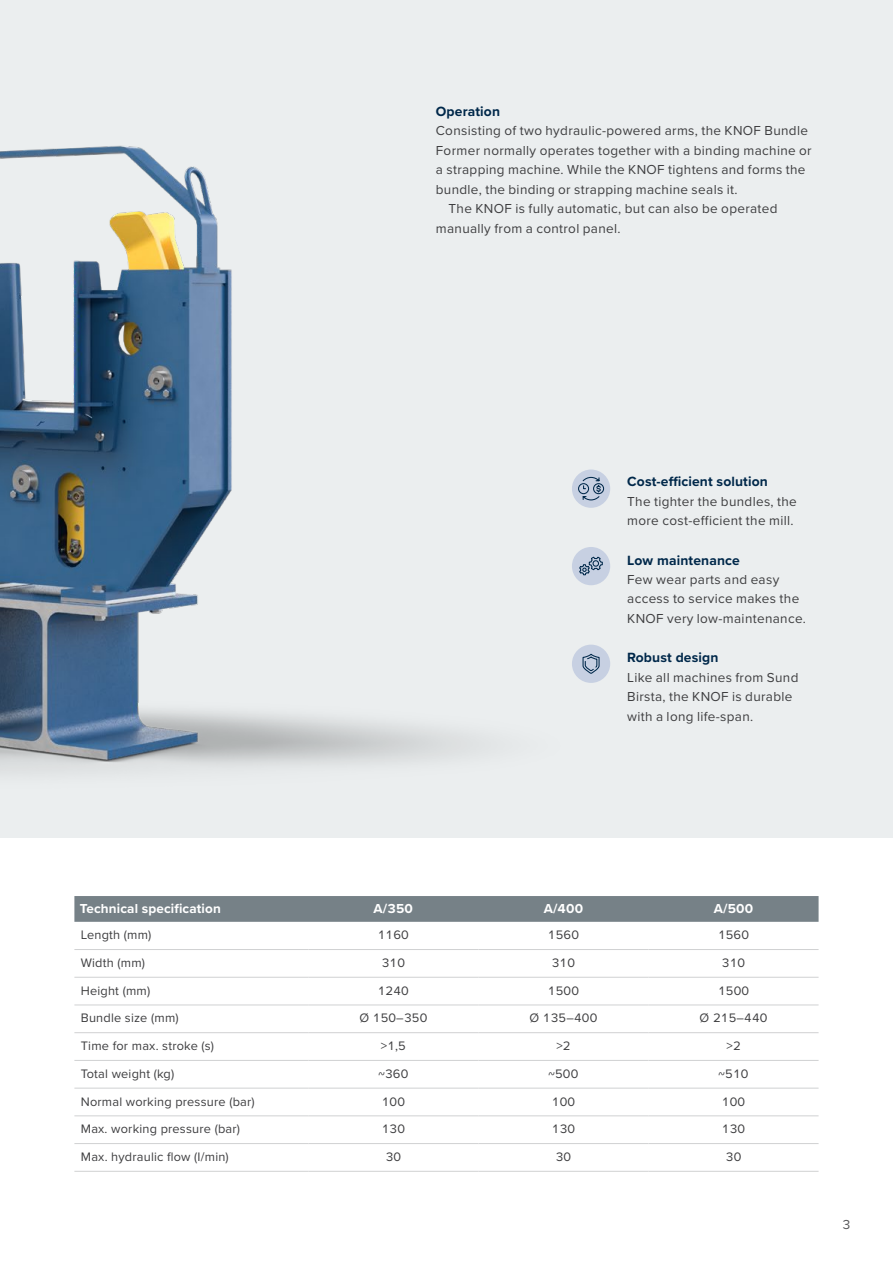
<style>
.page{position:relative;width:893px;height:1263px;background:#fff}
.page>*{position:absolute;margin:0;border:0;box-sizing:border-box;transform-origin:0 0}
.t1{font:700 13.8px "Proxima Nova";letter-spacing:.01em;color:#00284a}
.t2{font:13.5px/19.5px "Proxima Nova";letter-spacing:.025em;color:#3e3e40}
.t3{font:700 13.5px "Proxima Nova";letter-spacing:.01em;color:#fff}
.t4{font:13.5px "Proxima Nova";color:#58585a}
.t5{font:12.75px "Proxima Nova";letter-spacing:.015em;color:#3e3e40}
</style>
<div class="page">
<img style="left:0;top:0;width:893px;height:838px">
<div style="left:572px;top:469px;width:38px;height:39px;background:#c7d0e2;border-radius:50%"></div>
<svg style="left:578px;top:476px;width:27px;height:25px"></svg>
<div style="left:572px;top:547px;width:38px;height:38px;background:#c7d0e2;border-radius:50%"></div>
<svg style="left:579px;top:556px;width:24px;height:20px"></svg>
<div style="left:572px;top:645px;width:38px;height:38px;background:#c7d0e2;border-radius:50%"></div>
<svg style="left:582px;top:653px;width:18px;height:21px"></svg>
<div style="left:74px;top:896px;width:745px;height:26px;background:#768187"></div>
<hr style="left:74px;top:949px;width:234px;height:1px;background:#d0d1d2">
<hr style="left:308px;top:949px;width:170px;height:1px;background:#d0d1d2">
<hr style="left:478px;top:949px;width:170px;height:1px;background:#d0d1d2">
<hr style="left:648px;top:949px;width:171px;height:1px;background:#d0d1d2">
<hr style="left:74px;top:977px;width:234px;height:1px;background:#d0d1d2">
<hr style="left:308px;top:977px;width:170px;height:1px;background:#d0d1d2">
<hr style="left:478px;top:977px;width:170px;height:1px;background:#d0d1d2">
<hr style="left:648px;top:977px;width:171px;height:1px;background:#d0d1d2">
<hr style="left:74px;top:1004px;width:234px;height:1px;background:#d0d1d2">
<hr style="left:308px;top:1004px;width:170px;height:1px;background:#d0d1d2">
<hr style="left:478px;top:1004px;width:170px;height:1px;background:#d0d1d2">
<hr style="left:648px;top:1004px;width:171px;height:1px;background:#d0d1d2">
<hr style="left:74px;top:1032px;width:234px;height:1px;background:#d0d1d2">
<hr style="left:308px;top:1032px;width:170px;height:1px;background:#d0d1d2">
<hr style="left:478px;top:1032px;width:170px;height:1px;background:#d0d1d2">
<hr style="left:648px;top:1032px;width:171px;height:1px;background:#d0d1d2">
<hr style="left:74px;top:1060px;width:234px;height:1px;background:#d0d1d2">
<hr style="left:308px;top:1060px;width:170px;height:1px;background:#d0d1d2">
<hr style="left:478px;top:1060px;width:170px;height:1px;background:#d0d1d2">
<hr style="left:648px;top:1060px;width:171px;height:1px;background:#d0d1d2">
<hr style="left:74px;top:1088px;width:234px;height:1px;background:#d0d1d2">
<hr style="left:308px;top:1088px;width:170px;height:1px;background:#d0d1d2">
<hr style="left:478px;top:1088px;width:170px;height:1px;background:#d0d1d2">
<hr style="left:648px;top:1088px;width:171px;height:1px;background:#d0d1d2">
<hr style="left:74px;top:1115px;width:234px;height:1px;background:#d0d1d2">
<hr style="left:74px;top:1143px;width:234px;height:1px;background:#d0d1d2">
<hr style="left:74px;top:1171px;width:234px;height:1px;background:#d0d1d2">
<hr style="left:308px;top:1115px;width:170px;height:1px;background:#d0d1d2">
<hr style="left:478px;top:1115px;width:170px;height:1px;background:#d0d1d2">
<hr style="left:648px;top:1115px;width:171px;height:1px;background:#d0d1d2">
<hr style="left:308px;top:1143px;width:170px;height:1px;background:#d0d1d2">
<hr style="left:478px;top:1143px;width:170px;height:1px;background:#d0d1d2">
<hr style="left:648px;top:1143px;width:171px;height:1px;background:#d0d1d2">
<hr style="left:308px;top:1171px;width:170px;height:1px;background:#d0d1d2">
<hr style="left:478px;top:1171px;width:170px;height:1px;background:#d0d1d2">
<hr style="left:648px;top:1171px;width:171px;height:1px;background:#d0d1d2">
<p class="t1" style="left:436px;top:101px;width:66px">Operation</p>
<p class="t2" style="left:436px;top:121px;width:374px">Consisting of two hydraulic-powered arms, the KNOF Bundle</p>
<p class="t2" style="left:436px;top:140px;width:377px">Former normally operates together with a binding machine or</p>
<p class="t2" style="left:436px;top:160px;width:371px">a strapping machine. While the KNOF tightens and forms the</p>
<p class="t2" style="left:436px;top:179px;width:303px">bundle, the binding or strapping machine seals it.</p>
<p class="t2" style="left:449px;top:199px;width:330px">The KNOF is fully automatic, but can also be operated</p>
<p class="t2" style="left:436px;top:218px;width:186px">manually from a control panel.</p>
<p class="t1" style="left:627px;top:472px;width:142px">Cost-efficient solution</p>
<p class="t2" style="left:627px;top:491px;width:171px">The tighter the bundles, the more cost-efficient the mill.</p>
<p class="t1" style="left:627px;top:550px;width:114px">Low maintenance</p>
<p class="t2" style="left:627px;top:569px;width:180px">Few wear parts and easy access to service makes the<br>KNOF very low-maintenance.</p>
<p class="t1" style="left:627px;top:647px;width:93px">Robust design</p>
<p class="t2" style="left:627px;top:667px;width:173px">Like all machines from Sund<br>Birsta, the KNOF is durable with a long life-span.</p>
<p class="t3" style="left:80px;top:898px;width:143px">Technical specification</p>
<p class="t3" style="left:374px;top:898px;width:41px">A/350</p>
<p class="t3" style="left:544px;top:898px;width:41px">A/400</p>
<p class="t3" style="left:714px;top:898px;width:41px">A/500</p>
<p class="t5" style="left:81px;top:925px;width:72px">Length (mm)</p>
<p class="t5" style="left:378px;top:925px;width:33px">1160</p>
<p class="t5" style="left:548px;top:925px;width:33px">1560</p>
<p class="t5" style="left:718px;top:925px;width:33px">1560</p>
<p class="t5" style="left:81px;top:953px;width:66px">Width (mm)</p>
<p class="t5" style="left:382px;top:953px;width:25px">310</p>
<p class="t5" style="left:552px;top:953px;width:25px">310</p>
<p class="t5" style="left:722px;top:953px;width:25px">310</p>
<p class="t5" style="left:81px;top:981px;width:71px">Height (mm)</p>
<p class="t5" style="left:378px;top:981px;width:33px">1240</p>
<p class="t5" style="left:548px;top:981px;width:33px">1500</p>
<p class="t5" style="left:718px;top:981px;width:33px">1500</p>
<p class="t5" style="left:81px;top:1009px;width:99px">Bundle size (mm)</p>
<p class="t5" style="left:359px;top:1009px;width:69px">Ø 150–350</p>
<p class="t5" style="left:529px;top:1009px;width:69px">Ø 135–400</p>
<p class="t5" style="left:700px;top:1009px;width:69px">Ø 215–440</p>
<p class="t5" style="left:81px;top:1036px;width:135px">Time for max. stroke (s)</p>
<p class="t5" style="left:381px;top:1036px;width:27px">&gt;1,5</p>
<p class="t5" style="left:556px;top:1036px;width:16px">&gt;2</p>
<p class="t5" style="left:726px;top:1036px;width:16px">&gt;2</p>
<p class="t5" style="left:81px;top:1064px;width:95px">Total weight (kg)</p>
<p class="t5" style="left:378px;top:1064px;width:31px">~360</p>
<p class="t5" style="left:549px;top:1064px;width:31px">~500</p>
<p class="t5" style="left:719px;top:1064px;width:31px">~510</p>
<p class="t5" style="left:81px;top:1092px;width:175px">Normal working pressure (bar)</p>
<p class="t5" style="left:382px;top:1092px;width:25px">100</p>
<p class="t5" style="left:552px;top:1092px;width:25px">100</p>
<p class="t5" style="left:722px;top:1092px;width:25px">100</p>
<p class="t5" style="left:81px;top:1119px;width:161px">Max. working pressure (bar)</p>
<p class="t5" style="left:382px;top:1119px;width:25px">130</p>
<p class="t5" style="left:552px;top:1119px;width:25px">130</p>
<p class="t5" style="left:722px;top:1119px;width:25px">130</p>
<p class="t5" style="left:81px;top:1147px;width:149px">Max. hydraulic flow (I/min)</p>
<p class="t5" style="left:386px;top:1147px;width:17px">30</p>
<p class="t5" style="left:556px;top:1147px;width:17px">30</p>
<p class="t5" style="left:726px;top:1147px;width:17px">30</p>
<p class="t4" style="left:843px;top:1214px;width:9px">3</p>
</div>
